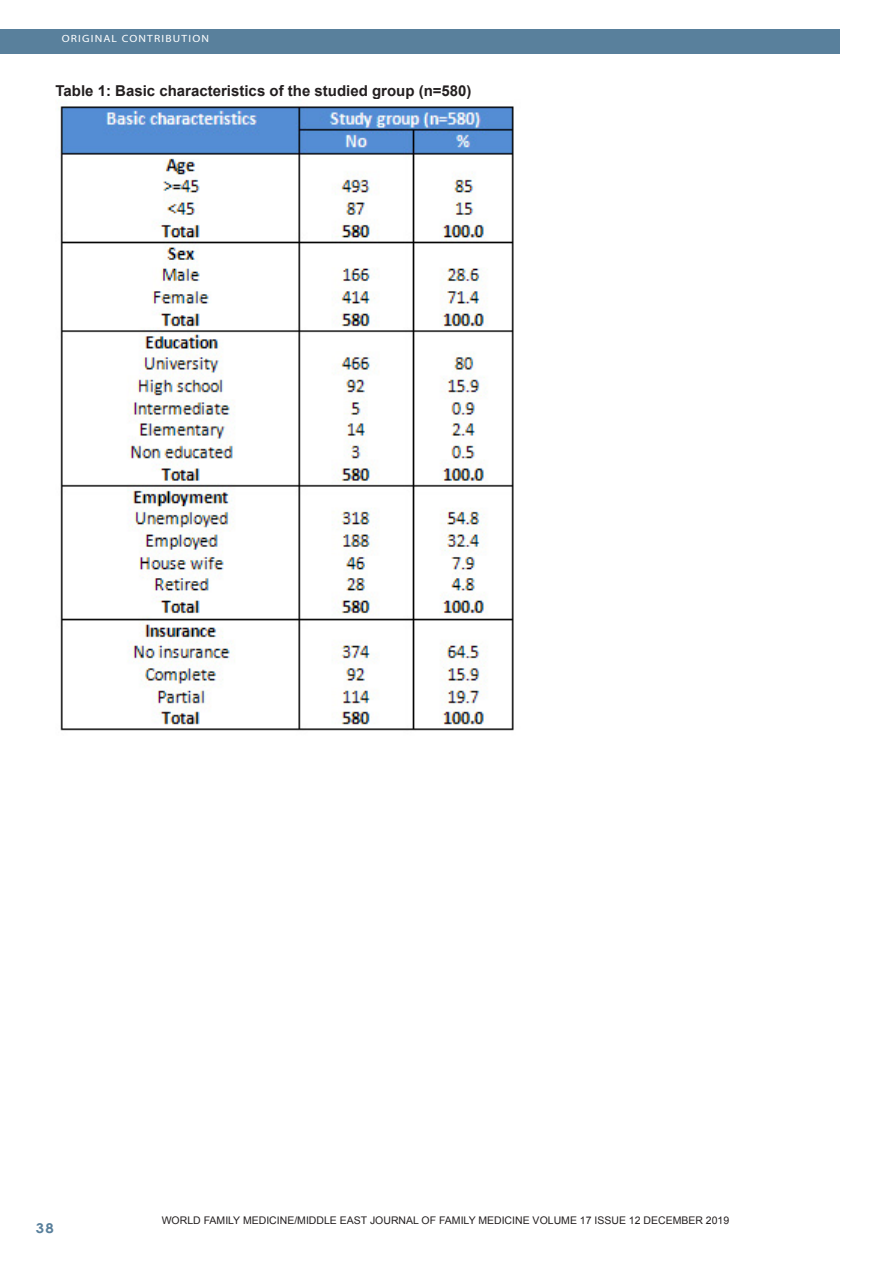
<style>
.page{position:relative;width:893px;height:1263px;background:#fff}
.page>*{position:absolute;margin:0;border:0;box-sizing:border-box;transform-origin:0 0}
.Footnote_Text{font:700 15px "Arial";color:#231f20}
.t1{font:700 13.5px "Century Gothic";color:#59809c;scale:1.1 1}
.Footnote_Text-2{font:10.5px "Arial";color:#231f20}
.t2{font:10.5px "Myriad";letter-spacing:.1em;color:#fff;scale:1.1 1}
</style>
<div class="page">
<div style="left:0;top:30px;width:840px;height:24px;background:#59809c"></div>
<img style="left:60px;top:106px;width:454px;height:625px">
<p class="t2" style="left:62px;top:34px;width:135px">ORIGINAL CONTRIBUTION</p>
<p class="Footnote_Text" style="left:56px;top:81px;width:418px">Table 1: Basic characteristics of the studied group (n=580)</p>
<p class="t1" style="left:36px;top:1217px;width:18px">38</p>
<p class="Footnote_Text-2" style="left:162px;top:1214px;width:569px">WORLD FAMILY MEDICINE/MIDDLE EAST JOURNAL OF FAMILY MEDICINE VOLUME 17 ISSUE 12 DECEMBER 2019</p>
</div>
